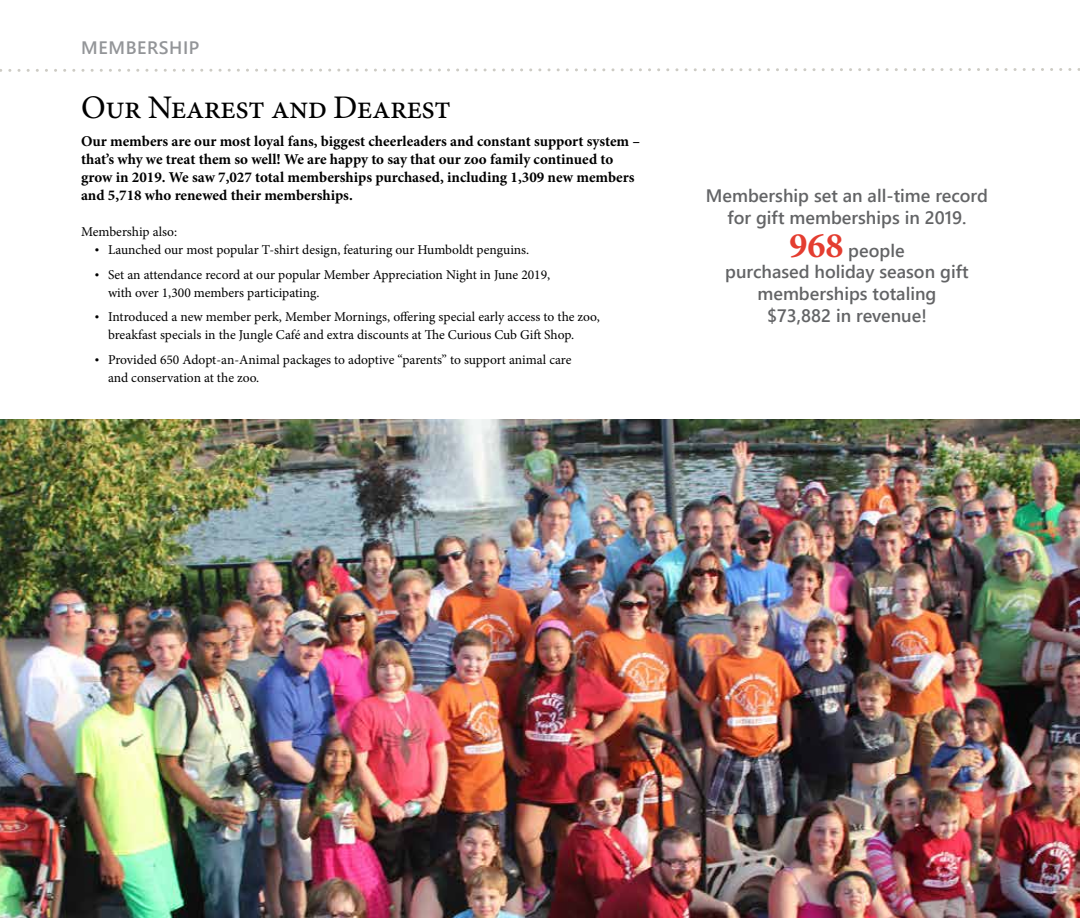
<style>
.page{position:relative;width:1080px;height:918px;background:#fff}
.page>*{position:absolute;margin:0;border:0;box-sizing:border-box;transform-origin:0 0}
.t1{font:33px "Minion Pro";letter-spacing:-.02em;color:#000}
.t2{font:600 18px/21.6px "Segoe UI";color:#636466;text-align:center}
.t3{font:600 18px "Segoe UI";letter-spacing:.035em;color:#939598}
.t4{font:700 15px/18px "Minion Pro";color:#000}
.t5{font:13.5px/18px "Minion Pro";color:#000}
.s1{font-family:"Segoe UI";font-size:12.75px}
.s2{font-family:"Minion Pro";font-weight:700;font-size:36px;color:#e43d30}
</style>
<div class="page">
<img style="left:0;top:420px;width:1080px;height:498px">
<svg style="left:0;top:68px;width:1080px;height:4px"></svg>
<h2 class="t3" style="left:81px;top:30px;width:120px">MEMBERSHIP</h2>
<h1 class="t1" style="left:81px;top:86px;width:372px">Our Nearest and Dearest</h1>
<p class="t4" style="left:81px;top:132px;width:561px">Our members are our most loyal fans, biggest cheerleaders and constant support system – that’s why we treat them so well! We are happy to say that our zoo family continued to grow in 2019. We saw 7,027 total memberships purchased, including 1,309 new members and 5,718 who renewed their memberships.</p>
<p class="t5" style="left:81px;top:223px;width:98px">Membership also:</p>
<p class="t5" style="left:94px;top:241px;width:436px"><span class="s1">•</span> Launched our most popular T-shirt design, featuring our Humboldt penguins.</p>
<p class="t5" style="left:108px;top:265px;width:444px;text-indent:-14px"><span class="s1">•</span> Set an attendance record at our popular Member Appreciation Night in June 2019, with over 1,300 members participating.</p>
<p class="t5" style="left:108px;top:308px;width:493px;text-indent:-14px"><span class="s1">•</span> Introduced a new member perk, Member Mornings, offering special early access to the zoo, breakfast specials in the Jungle Café and extra discounts at The Curious Cub Gift Shop.</p>
<p class="t5" style="left:108px;top:351px;width:465px;text-indent:-14px"><span class="s1">•</span> Provided 650 Adopt-an-Animal packages to adoptive “parents” to support animal care and conservation at the zoo.</p>
<h2 class="t2" style="left:706px;top:183px;width:284px">Membership set an all-time record for gift memberships in 2019.</h2>
<h2 class="t2" style="left:725px;top:238px;width:245px"><span class="s2">968</span> people<br>purchased holiday season gift memberships totaling $73,882 in revenue!</h2>
</div>
